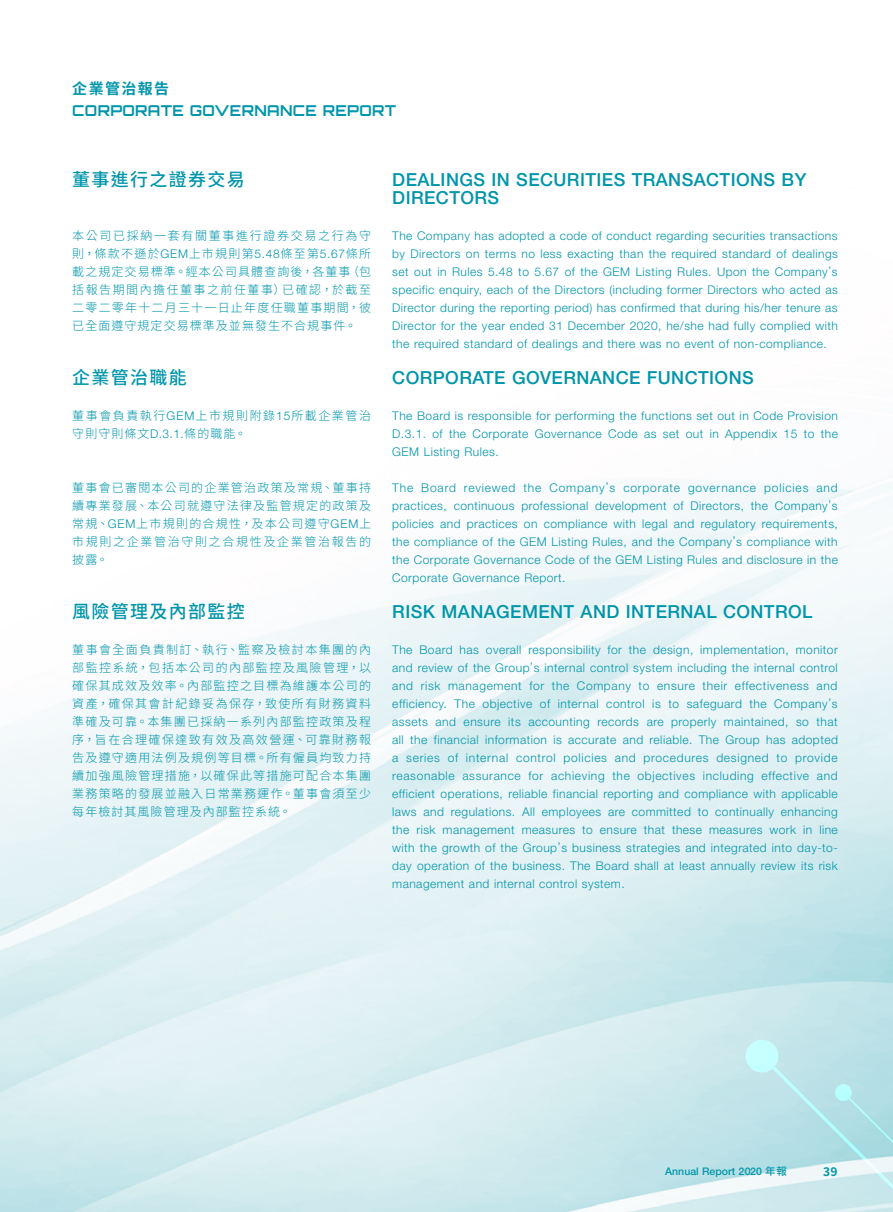
<style>
.page{position:relative;width:893px;height:1212px;background:#fff}
.page>*{position:absolute;margin:0;border:0;box-sizing:border-box;transform-origin:0 0}
.Heading_1{font:500 18px/18px "Helvetica Neue LT Std";letter-spacing:.025em;color:#0095aa}
.C_Heading_1{font:500 18px "Source Han Sans TC";letter-spacing:.075em;color:#0095aa}
.t1{font:700 15px "Orbitron";letter-spacing:.02em;color:#0095aa}
.t2{font:700 15px "Source Han Sans TC";letter-spacing:.095em;color:#0095aa}
.Body_Text{font:300 12px/18px "Helvetica Neue LT Std";letter-spacing:.04em;color:#0095aa;text-align:justify}
.C_Body_Text{font:300 12px/18px "Source Han Sans TC";letter-spacing:.1em;color:#0095aa;text-align:justify}
.C_Body_Text-2{font:300 12px/18px "Source Han Sans TC";letter-spacing:.13em;color:#0095aa}
.t3{font:700 12px "Source Han Sans TC";color:#0095aa}
.t4{font:500 10.5px "Helvetica Neue LT Std";letter-spacing:.005em;color:#0095aa}
.s1{font-family:"Helvetica Neue LT Std"}
.s2{font-family:"Source Han Sans TC"}
</style>
<div class="page">
<div style="left:746px;top:1040px;width:32px;height:32px;background:#c7ffff;border-radius:50%"></div>
<svg style="left:758px;top:1052px;width:135px;height:160px;background:#bfe4e9"></svg>
<p class="t2" style="left:72px;top:80px;width:98px">企業管治報告</p>
<p class="t1" style="left:72px;top:101px;width:325px">CORPORATE GOVERNANCE REPORT</p>
<p class="C_Heading_1" style="left:72px;top:169px;width:174px">董事進行之證券交易</p>
<p class="C_Body_Text" style="left:72px;top:227px;width:300px">本公司已採納一套有關董事進行證券交易之行為守則，條款不遜於<span class="s1">GEM</span>上市規則第<span class="s1">5.48</span>條至第<span class="s1">5.67</span>條所載之規定交易標準。經本公司具體查詢後，各董事（包括報告期間內擔任董事之前任董事）已確認，於截至二零二零年十二月三十一日止年度任職董事期間，彼已全面遵守規定交易標準及並無發生不合規事件。</p>
<p class="C_Heading_1" style="left:72px;top:367px;width:116px">企業管治職能</p>
<p class="C_Body_Text-2" style="left:72px;top:407px;width:300px">董事會負責執行<span class="s1">GEM</span>上市規則附錄<span class="s1">15</span>所載企業管治守則守則條文<span class="s1">D.3.1.</span>條的職能。</p>
<p class="C_Body_Text" style="left:72px;top:479px;width:300px">董事會已審閱本公司的企業管治政策及常規、董事持續專業發展、本公司就遵守法律及監管規定的政策及常規、<span class="s1">GEM</span>上市規則的合規性，及本公司遵守<span class="s1">GEM</span>上市規則之企業管治守則之合規性及企業管治報告的披露。</p>
<p class="C_Heading_1" style="left:72px;top:601px;width:174px">風險管理及內部監控</p>
<p class="C_Body_Text" style="left:72px;top:641px;width:300px">董事會全面負責制訂、執行、監察及檢討本集團的內部監控系統，包括本公司的內部監控及風險管理，以確保其成效及效率。內部監控之目標為維護本公司的資產，確保其會計紀錄妥為保存，致使所有財務資料準確及可靠。本集團已採納一系列內部監控政策及程序，旨在合理確保達致有效及高效營運、可靠財務報告及遵守適用法例及規例等目標。所有僱員均致力持續加強風險管理措施，以確保此等措施可配合本集團業務策略的發展並融入日常業務運作。董事會須至少每年檢討其風險管理及內部監控系統。</p>
<p class="Heading_1" style="left:392px;top:170px;width:416px">DEALINGS IN SECURITIES TRANSACTIONS BY<br>DIRECTORS</p>
<p class="Body_Text" style="left:392px;top:226px;width:447px">The Company has adopted a code of conduct regarding securities transactions by Directors on terms no less exacting than the required standard of dealings set out in Rules 5.48 to 5.67 of the GEM Listing Rules. Upon the Company’s specific enquiry, each of the Directors (including former Directors who acted as Director during the reporting period) has confirmed that during his/her tenure as Director for the year ended 31 December 2020, he/she had fully complied with the required standard of dealings and there was no event of non-compliance.</p>
<p class="Heading_1" style="left:392px;top:368px;width:363px">CORPORATE GOVERNANCE FUNCTIONS</p>
<p class="Body_Text" style="left:392px;top:406px;width:447px">The Board is responsible for performing the functions set out in Code Provision D.3.1. of the Corporate Governance Code as set out in Appendix 15 to the GEM Listing Rules.</p>
<p class="Body_Text" style="left:392px;top:478px;width:447px">The Board reviewed the Company’s corporate governance policies and practices, continuous professional development of Directors, the Company’s policies and practices on compliance with legal and regulatory requirements, the compliance of the GEM Listing Rules, and the Company’s compliance with the Corporate Governance Code of the GEM Listing Rules and disclosure in the Corporate Governance Report.</p>
<p class="Heading_1" style="left:392px;top:602px;width:422px">RISK MANAGEMENT AND INTERNAL CONTROL</p>
<p class="Body_Text" style="left:392px;top:640px;width:447px">The Board has overall responsibility for the design, implementation, monitor and review of the Group’s internal control system including the internal control and risk management for the Company to ensure their effectiveness and efficiency. The objective of internal control is to safeguard the Company’s assets and ensure its accounting records are properly maintained, so that all the financial information is accurate and reliable. The Group has adopted a series of internal control policies and procedures designed to provide reasonable assurance for achieving the objectives including effective and efficient operations, reliable financial reporting and compliance with applicable laws and regulations. All employees are committed to continually enhancing the risk management measures to ensure that these measures work in line with the growth of the Group’s business strategies and integrated into day-to&shy;day operation of the business. The Board shall at least annually review its risk management and internal control system.</p>
<p class="t4" style="left:665px;top:1165px;width:123px">Annual Report 2020 <span class="s2">年報</span></p>
<p class="t3" style="left:823px;top:1165px;width:16px">39</p>
</div>
